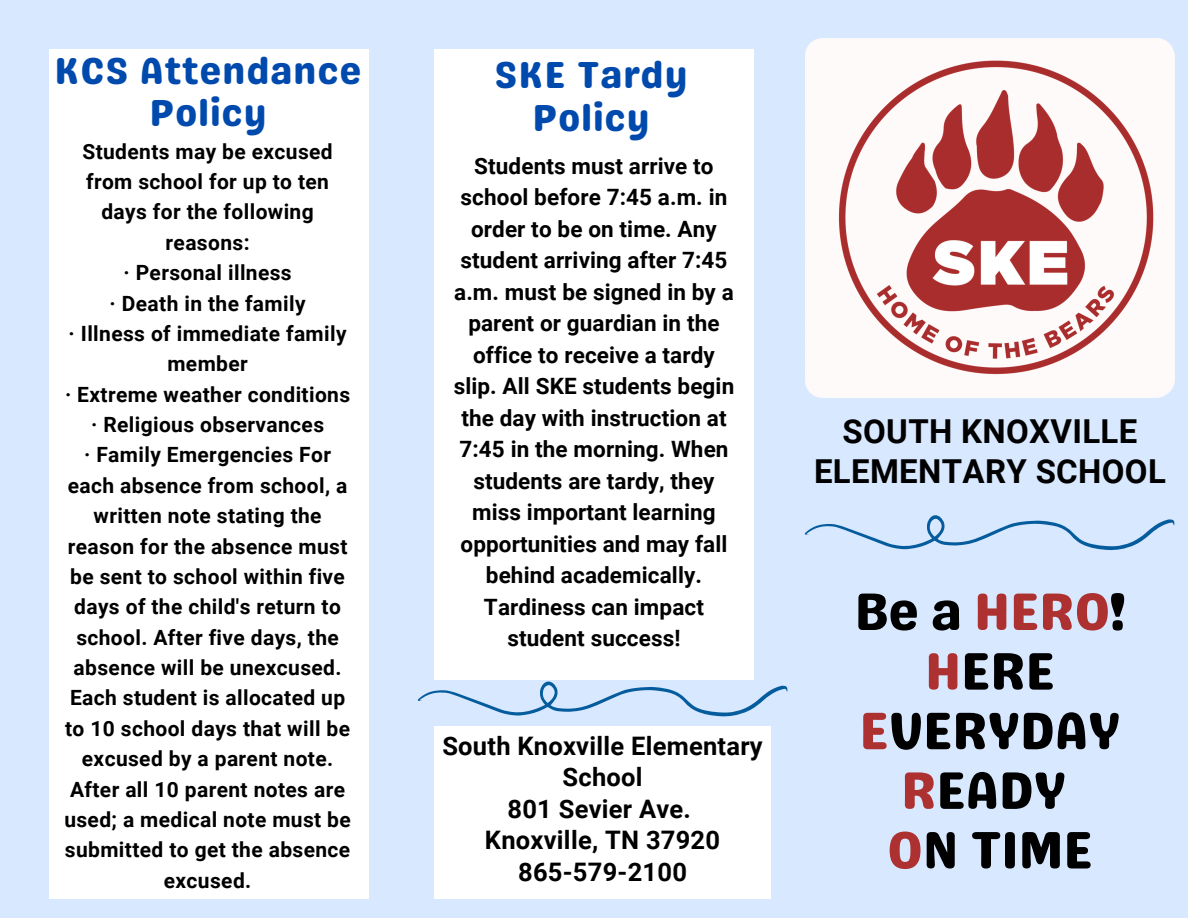
<style>
.page{position:relative;width:1188px;height:918px;background:#d7e8ff}
.page>*{position:absolute;margin:0;border:0;box-sizing:border-box;transform-origin:0 0}
.t1{font:52.5px/59.7px "Genty Sans";letter-spacing:-.01em;color:#000;text-align:center}
.t2{font:37.5px/42.8px "Genty Sans";letter-spacing:.03em;color:#004aad;text-align:center}
.t3{font:700 33px/40.5px "Roboto";letter-spacing:.01em;color:#000;text-align:center}
.t4{font:700 25.5px/31.5px "Roboto";letter-spacing:.01em;color:#000;text-align:center}
.t5{font:700 22.5px/31.5px "Roboto";letter-spacing:.005em;color:#000;text-align:center}
.t6{font:700 21px/30.3px "Roboto";letter-spacing:.02em;color:#000;text-align:center}
.s1{color:#ae3131}
</style>
<div class="page">
<div style="left:434px;top:49px;width:320px;height:631px;background:#fff"></div>
<div style="left:434px;top:726px;width:337px;height:172px;background:#fff"></div>
<div style="left:50px;top:49px;width:319px;height:849px;background:#fff"></div>
<div style="left:805px;top:39px;width:369px;height:358px;background:#fffafa"></div>
<img style="left:829px;top:49px;width:336px;height:337px">
<svg style="left:805px;top:515px;width:369px;height:35px"></svg>
<svg style="left:418px;top:681px;width:369px;height:35px"></svg>
<p class="t2" style="left:55px;top:49px;width:308px">KCS Attendance<br>Policy</p>
<p class="t6" style="left:82px;top:136px;width:252px">Students may be excused from school for up to ten days for the following reasons:</p>
<p class="t6" style="left:123px;top:258px;width:170px">· Personal illness</p>
<h2 class="t6" style="left:110px;top:288px;width:197px">· Death in the family</h2>
<p class="t6" style="left:69px;top:319px;width:280px">· Illness of immediate family member</p>
<p class="t6" style="left:65px;top:379px;width:287px">· Extreme weather conditions</p>
<h4 class="t6" style="left:91px;top:410px;width:235px">· Religious observances</h4>
<p class="t6" style="left:64px;top:440px;width:288px">· Family Emergencies For each absence from school, a written note stating the reason for the absence must be sent to school within five days of the child's return to school. After five days, the absence will be unexcused.<br>Each student is allocated up to 10 school days that will be excused by a parent note.<br>After all 10 parent notes are used; a medical note must be submitted to get the absence excused.</p>
<h3 class="t2" style="left:495px;top:54px;width:194px">SKE Tardy<br>Policy</h3>
<p class="t5" style="left:454px;top:150px;width:282px">Students must arrive to school before 7:45 a.m. in order to be on time. Any student arriving after 7:45 a.m. must be signed in by a parent or guardian in the office to receive a tardy slip. All SKE students begin the day with instruction at<br>7:45 in the morning. When students are tardy, they miss important learning opportunities and may fall behind academically.<br>Tardiness can impact student success!</p>
<p class="t4" style="left:442px;top:730px;width:322px">South Knoxville Elementary<br>School<br>801 Sevier Ave.<br>Knoxville, TN 37920<br>865-579-2100</p>
<p class="t3" style="left:814px;top:411px;width:353px">SOUTH KNOXVILLE<br>ELEMENTARY SCHOOL</p>
<p class="t1" style="left:854px;top:582px;width:273px">Be a <span class="s1">HERO</span>!<br><span class="s1">H</span>ERE<br><span class="s1">E</span>VERYDAY<br><span class="s1">R</span>EADY</p>
<p class="t1" style="left:887px;top:820px;width:207px"><span class="s1">O</span>N TIME</p>
</div>
